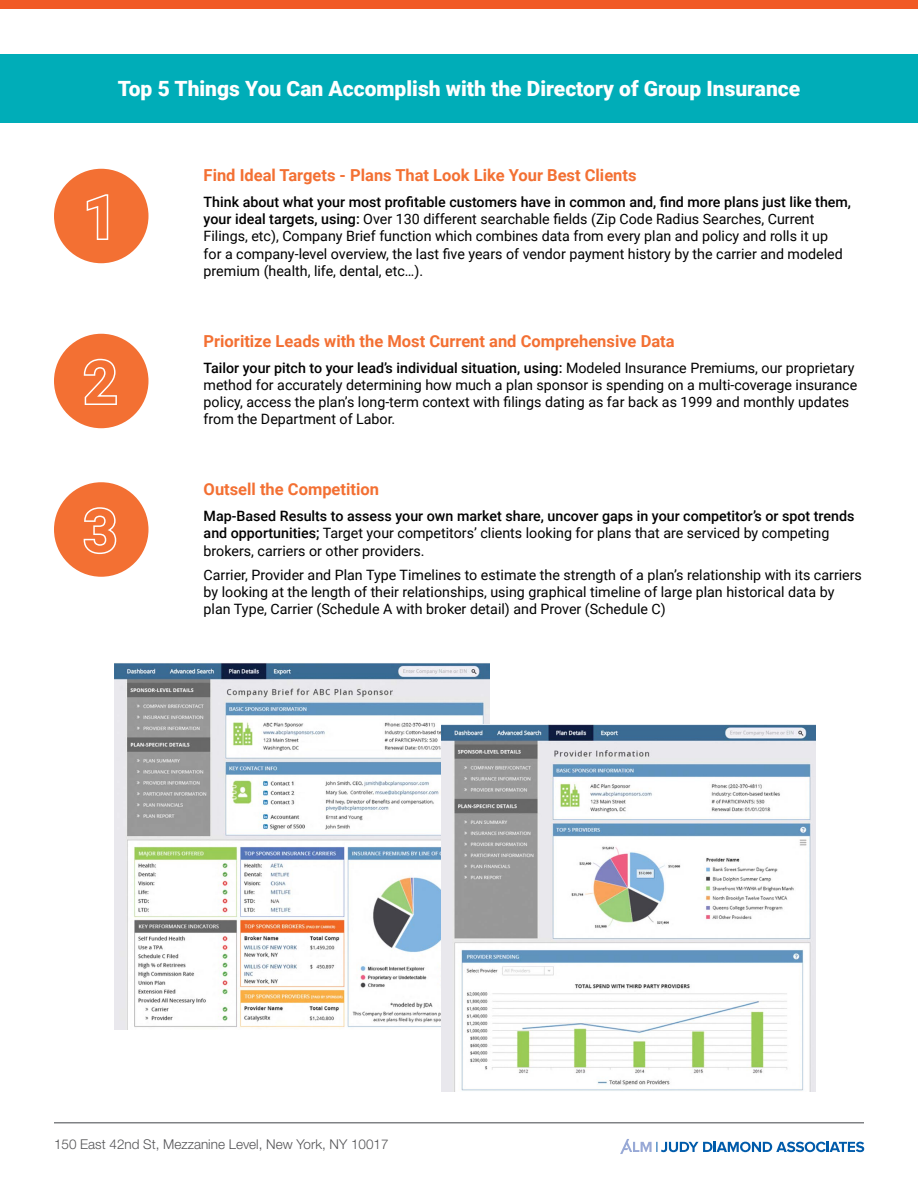
<style>
.page{position:relative;width:918px;height:1188px;background:#fff}
.page>*{position:absolute;margin:0;border:0;box-sizing:border-box;transform-origin:0 0}
.t1{font:700 60px "Roboto";color:#f37033}
.t2{font:900 21px "Roboto";color:#fff}
.t3{font:700 16.5px "Roboto";color:#f37033}
.t4{font:14.25px/17.1px "Roboto";color:#000}
.t5{font:300 13.5px "Helvetica Neue LT Std";color:#545456}
.s1{font-weight:500}
</style>
<div class="page">
<div style="left:54px;top:169px;width:94px;height:94px;background:#f37033;border-radius:50%"></div>
<svg style="left:86px;top:194px;width:23px;height:46px"></svg>
<div style="left:54px;top:334px;width:94px;height:94px;background:#f37033;border-radius:50%"></div>
<svg style="left:83px;top:358px;width:34px;height:47px"></svg>
<div style="left:54px;top:482px;width:94px;height:95px;background:#f37033;border-radius:50%"></div>
<svg style="left:83px;top:507px;width:34px;height:48px"></svg>
<div style="left:0;top:0;width:918px;height:8px;background:#f15a25"></div>
<div style="left:0;top:54px;width:918px;height:69px;background:#00adb8"></div>
<img style="left:114px;top:663px;width:375px;height:366px">
<img style="left:441px;top:725px;width:375px;height:366px">
<hr style="left:54px;top:1122px;width:810px;height:2px;background:#808285">
<svg style="left:620px;top:1139px;width:244px;height:15px"></svg>
<h2 class="t2" style="left:118px;top:74px;width:684px">Top 5 Things You Can Accomplish with the Directory of Group Insurance</h2>
<h1 class="t1" style="left:83px;top:175px;width:36px">1</h1>
<p class="t3" style="left:204px;top:164px;width:434px">Find Ideal Targets - Plans That Look Like Your Best Clients</p>
<p class="t4" style="left:204px;top:193px;width:649px"><span class="s1">Think about what your most profitable customers have in common and, find more plans just like them, your ideal targets, using:</span> Over 130 different searchable fields (Zip Code Radius Searches, Current Filings, etc), Company Brief function which combines data from every plan and policy and rolls it up<br>for a company-level overview, the last five years of vendor payment history by the carrier and modeled premium (health, life, dental, etc…).</p>
<h1 class="t1" style="left:83px;top:340px;width:36px">2</h1>
<h1 class="t1" style="left:83px;top:489px;width:36px">3</h1>
<p class="t3" style="left:204px;top:329px;width:473px">Prioritize Leads with the Most Current and Comprehensive Data</p>
<p class="t4" style="left:204px;top:359px;width:655px"><span class="s1">Tailor your pitch to your lead’s individual situation, using:</span> Modeled Insurance Premiums, our proprietary method for accurately determining how much a plan sponsor is spending on a multi-coverage insurance policy, access the plan’s long-term context with filings dating as far back as 1999 and monthly updates from the Department of Labor.</p>
<p class="t3" style="left:204px;top:478px;width:177px">Outsell the Competition</p>
<p class="t4" style="left:204px;top:507px;width:652px"><span class="s1">Map-Based Results to assess your own market share, uncover gaps in your competitor’s or spot trends and opportunities;</span> Target your competitors’ clients looking for plans that are serviced by competing brokers, carriers or other providers.</p>
<p class="t4" style="left:204px;top:566px;width:660px">Carrier, Provider and Plan Type Timelines to estimate the strength of a plan’s relationship with its carriers by looking at the length of their relationships, using graphical timeline of large plan historical data by plan Type, Carrier (Schedule A with broker detail) and Prover (Schedule C)</p>
<p class="t5" style="left:54px;top:1136px;width:336px">150 East 42nd St, Mezzanine Level, New York, NY 10017</p>
</div>
